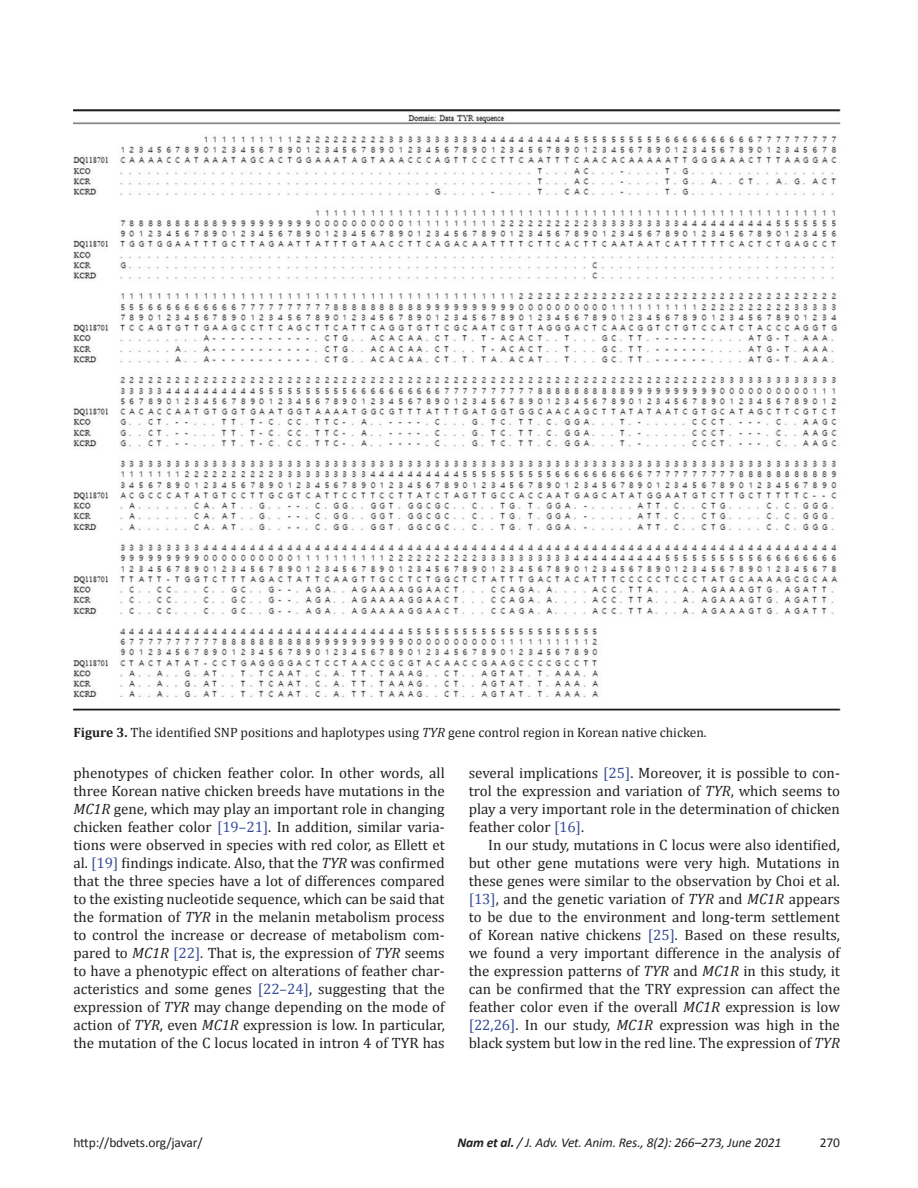
<style>
.page{position:relative;width:918px;height:1188px;background:#fff}
.page>*{position:absolute;margin:0;border:0;box-sizing:border-box;transform-origin:0 0}
.t1{font:15px/18px "Cambria";color:#241f1f;text-align:justify}
.t2{font:13.5px "Cambria";color:#241f1f}
.t3{font:italic 13.5px "Calibri";letter-spacing:-.01em;color:#241f1f}
.t4{font:13.5px "Calibri";letter-spacing:-.01em;color:#241f1f}
.s1{font-weight:700}
.s2{font-style:italic}
.s3{color:#374e98}
</style>
<div class="page">
<img style="left:74px;top:110px;width:766px;height:600px">
<p class="t2" style="left:74px;top:724px;width:635px"><span class="s1">Figure 3.</span> The identified SNP positions and haplotypes using <span class="s2">TYR</span> gene control region in Korean native chicken.</p>
<p class="t1" style="left:74px;top:764px;width:373px">phenotypes of chicken feather color. In other words, all three Korean native chicken breeds have mutations in the <span class="s2">MC1R</span> gene, which may play an important role in changing chicken feather color <span class="s3">[19–21]</span>. In addition, similar varia&shy;tions were observed in species with red color, as Ellett et al. <span class="s3">[19]</span> findings indicate. Also, that the <span class="s2">TYR</span> was confirmed that the three species have a lot of differences compared to the existing nucleotide sequence, which can be said that the formation of <span class="s2">TYR</span> in the melanin metabolism process to control the increase or decrease of metabolism com&shy;pared to <span class="s2">MC1R</span> <span class="s3">[22]</span>. That is, the expression of <span class="s2">TYR</span> seems to have a phenotypic effect on alterations of feather char&shy;acteristics and some genes <span class="s3">[22–24]</span>, suggesting that the expression of <span class="s2">TYR</span> may change depending on the mode of action of <span class="s2">TYR</span>, even <span class="s2">MC1R</span> expression is low. In particular, the mutation of the C locus located in intron 4 of TYR has</p>
<p class="t1" style="left:469px;top:764px;width:373px">several implications <span class="s3">[25]</span>. Moreover, it is possible to con&shy;trol the expression and variation of <span class="s2">TYR</span>, which seems to play a very important role in the determination of chicken feather color <span class="s3">[16]</span>.</p>
<p class="t1" style="left:469px;top:836px;width:373px;text-indent:20px">In our study, mutations in C locus were also identified, but other gene mutations were very high. Mutations in these genes were similar to the observation by Choi et al. <span class="s3">[13]</span>, and the genetic variation of <span class="s2">TYR</span> and <span class="s2">MC1R</span> appears to be due to the environment and long-term settlement of Korean native chickens <span class="s3">[25]</span>. Based on these results, we found a very important difference in the analysis of the expression patterns of <span class="s2">TYR</span> and <span class="s2">MC1R</span> in this study, it can be confirmed that the TRY expression can affect the feather color even if the overall <span class="s2">MC1R</span> expression is low <span class="s3">[22,26]</span>. In our study, <span class="s2">MC1R</span> expression was high in the black system but low in the red line. The expression of <span class="s2">TYR</span></p>
<p class="t4" style="left:74px;top:1134px;width:131px">http://bdvets.org/javar/</p>
<p class="t3" style="left:457px;top:1134px;width:326px"><span class="s1">Nam et al.</span> / J. Adv. Vet. Anim. Res., 8(2): 266–273, June 2021</p>
<p class="t4" style="left:820px;top:1134px;width:22px">270</p>
</div>
